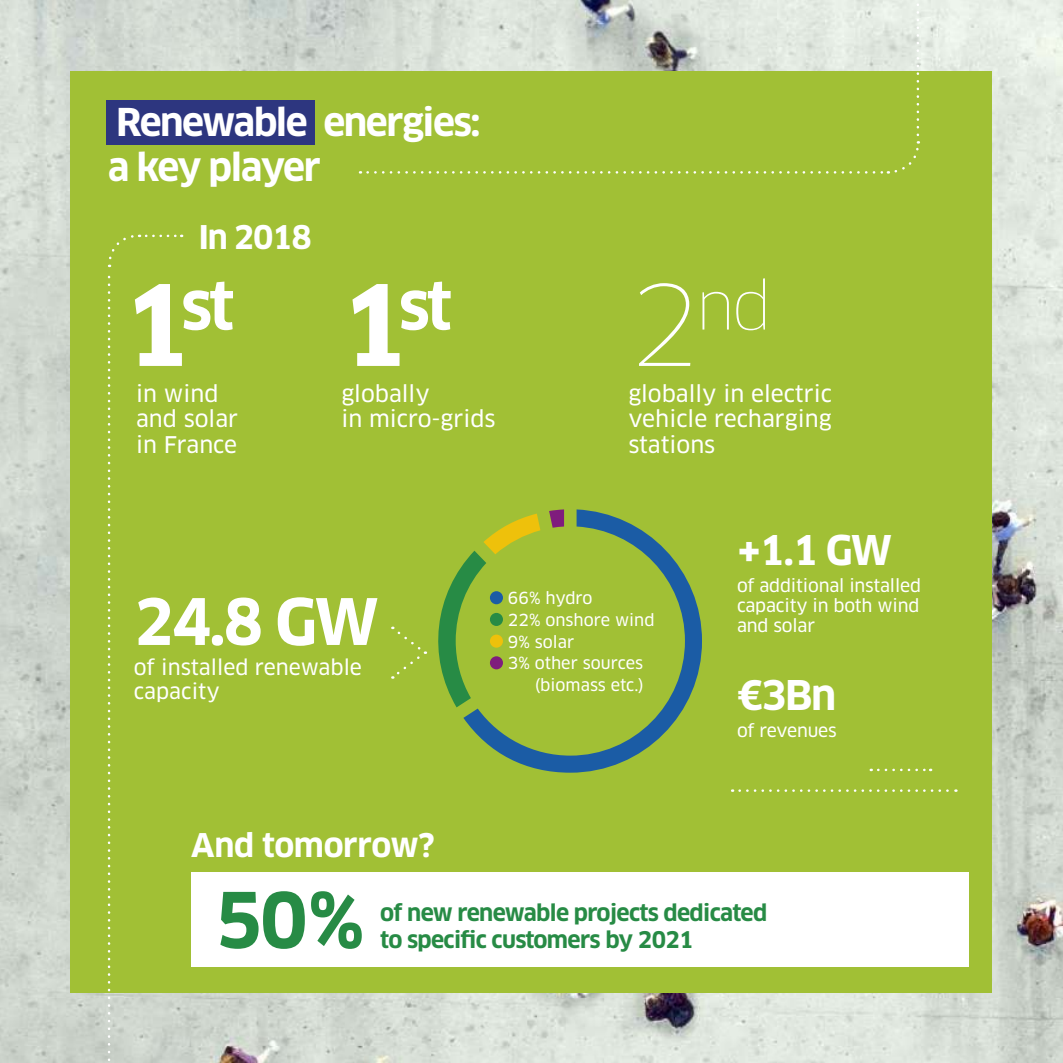
<style>
.page{position:relative;width:1063px;height:1063px;background:#fff}
.page>*{position:absolute;margin:0;border:0;box-sizing:border-box;transform-origin:0 0}
.t1{font:700 75px "Clan Pro";color:#278b45}
.t2{font:700 63.75px "Clan Pro";color:#fff}
.t3{font:100 63.75px "Clan Pro";color:#fff}
.t4{font:700 62.5px "Clan Pro";color:#fff}
.t5{font:700 40px "Clan Pro";color:#fff}
.t6{font:700 37.5px/45px "Clan Pro";letter-spacing:-.04em;color:#fff}
.t7{font:700 32px "Clan Pro";letter-spacing:-.015em;color:#fff}
.t8{font:22.5px/25.8px "Clan Pro News";color:#fff}
.t9{font:700 22.5px/27.5px "Clan Pro";letter-spacing:-.03em;color:#278b45}
.t10{font:21px/24px "Clan Pro News";color:#fff}
.t11{font:17.5px/20px "Clan Pro News";letter-spacing:-.01em;color:#fff;text-align:justify}
.t12{font:16.25px "Clan Pro News";color:#fff}
.s1{font-size:109.25px}
</style>
<div class="page">
<img style="left:0;top:0;width:1063px;height:1063px">
<div style="left:71px;top:71px;width:921px;height:921px;background:#a1c035"></div>
<div style="left:191px;top:873px;width:778px;height:94px;background:#fff"></div>
<svg style="left:740px;top:789px;width:216px;height:3px"></svg>
<svg style="left:878px;top:769px;width:53px;height:2px"></svg>
<svg style="left:463px;top:509px;width:239px;height:264px"></svg>
<svg style="left:549px;top:509px;width:15px;height:19px"></svg>
<svg style="left:107px;top:234px;width:33px;height:829px"></svg>
<svg style="left:146px;top:235px;width:36px;height:2px"></svg>
<svg style="left:392px;top:514px;width:148px;height:193px"></svg>
<div style="left:106px;top:100px;width:209px;height:45px;background:#2d367f"></div>
<svg style="left:368px;top:141px;width:552px;height:33px"></svg>
<svg style="left:917px;top:0;width:2px;height:135px"></svg>
<div style="left:490px;top:591px;width:13px;height:13px;background:#1b5ca5;border-radius:50%"></div>
<div style="left:490px;top:613px;width:13px;height:13px;background:#278b45;border-radius:50%"></div>
<div style="left:490px;top:635px;width:13px;height:13px;background:#eec10b;border-radius:50%"></div>
<div style="left:490px;top:656px;width:13px;height:13px;background:#7f1c7d;border-radius:50%"></div>
<h3 class="t6" style="left:108px;top:100px;width:374px">Renewable energies: a key player</h3>
<h3 class="t7" style="left:199px;top:219px;width:115px">In 2018</h3>
<h2 class="t2" style="left:122px;top:269px;width:114px"><span class="s1">1</span>st</h2>
<p class="t8" style="left:136px;top:381px;width:104px">in wind and solar in France</p>
<h2 class="t3" style="left:628px;top:268px;width:145px"><span class="s1">2</span>nd</h2>
<h2 class="t2" style="left:339px;top:269px;width:114px"><span class="s1">1</span>st</h2>
<p class="t8" style="left:341px;top:381px;width:156px">globally<br>in micro-grids</p>
<p class="t8" style="left:628px;top:381px;width:205px;text-align:justify">globally in electric vehicle recharging stations</p>
<h3 class="t4" style="left:134px;top:585px;width:247px">24.8 GW</h3>
<p class="t10" style="left:134px;top:656px;width:230px">of installed renewable capacity</p>
<h3 class="t7" style="left:191px;top:826px;width:245px">And tomorrow?</h3>
<p class="t12" style="left:508px;top:589px;width:86px">66% hydro</p>
<p class="t12" style="left:508px;top:610px;width:148px">22% onshore wind</p>
<p class="t12" style="left:508px;top:632px;width:68px">9% solar</p>
<p class="t12" style="left:508px;top:654px;width:137px">3% other sources</p>
<p class="t12" style="left:535px;top:675px;width:110px">(biomass etc.)</p>
<h3 class="t5" style="left:737px;top:527px;width:157px">+1.1 GW</h3>
<p class="t11" style="left:737px;top:576px;width:185px">of additional installed capacity in both wind and solar</p>
<h3 class="t5" style="left:737px;top:672px;width:101px">€3Bn</h3>
<p class="t11" style="left:737px;top:721px;width:101px">of revenues</p>
<h1 class="t1" style="left:215px;top:877px;width:151px">50%</h1>
<p class="t9" style="left:380px;top:899px;width:388px">of new renewable projects dedicated to specific customers by 2021</p>
</div>
